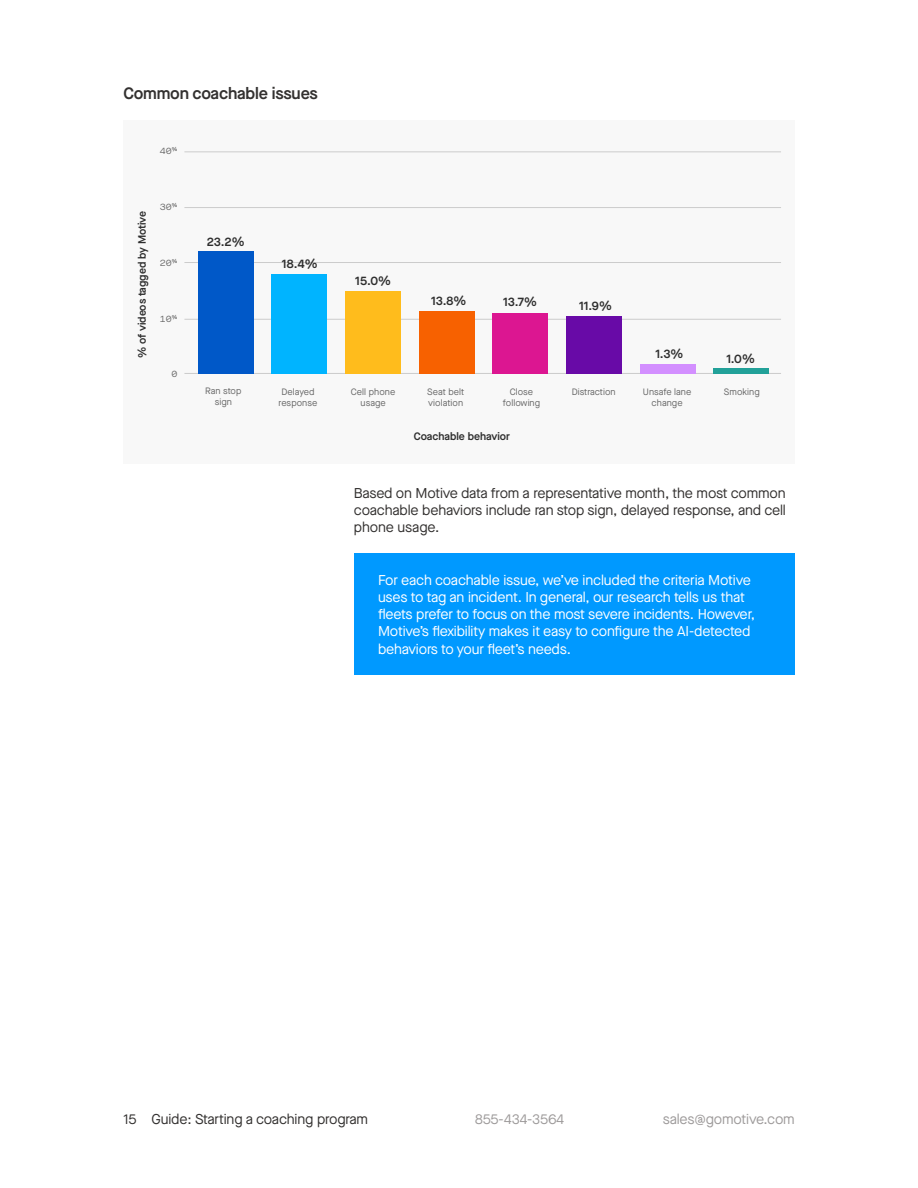
<style>
.page{position:relative;width:918px;height:1188px;background:#fff}
.page>*{position:absolute;margin:0;border:0;box-sizing:border-box;transform-origin:0 0}
.t1{font:600 16.5px "Maison Neue";letter-spacing:-.01em;color:#333130}
.t2{font:14.25px/17.2px "Maison Neue";letter-spacing:-.01em;color:#fff}
.t3{font:14.25px/17.2px "Maison Neue";letter-spacing:-.01em;color:#333130;text-align:justify}
.t4{font:14.25px "Maison Neue";letter-spacing:-.01em;color:#9e9b9b}
.t5{font:600 12.3px "Maison Neue";letter-spacing:-.02em;color:#2e2e2e}
.t6{font:600 10.8px "Maison Neue";color:#2e2e2e}
.t7{font:9.3px/11.1px "Maison Neue";letter-spacing:.005em;color:#666;text-align:center}
.t8{font:9.3px "Maison Neue Mono";color:#666}
</style>
<div class="page">
<div style="left:354px;top:553px;width:441px;height:122px;background:#09f"></div>
<div style="left:123px;top:120px;width:672px;height:343px;background:#f8f8f8"></div>
<hr style="left:184px;top:151px;width:597px;height:1px;background:#ccc">
<hr style="left:184px;top:207px;width:597px;height:1px;background:#ccc">
<hr style="left:184px;top:262px;width:597px;height:1px;background:#ccc">
<hr style="left:184px;top:319px;width:597px;height:1px;background:#ccc">
<hr style="left:184px;top:373px;width:597px;height:1px;background:#ccc">
<div style="left:198px;top:251px;width:55px;height:122px;background:#0058c8"></div>
<div style="left:272px;top:274px;width:55px;height:99px;background:#00b4ff"></div>
<div style="left:346px;top:291px;width:55px;height:82px;background:#ffbc1c"></div>
<div style="left:419px;top:311px;width:55px;height:62px;background:#f76100"></div>
<div style="left:493px;top:313px;width:55px;height:60px;background:#dc1691"></div>
<div style="left:567px;top:316px;width:55px;height:57px;background:#680aa7"></div>
<div style="left:640px;top:364px;width:55px;height:9px;background:#d38fff"></div>
<div style="left:714px;top:368px;width:55px;height:5px;background:#22a199"></div>
<p class="t1" style="left:123px;top:82px;width:196px">Common coachable issues</p>
<p class="t8" style="left:160px;top:144px;width:19px">40<sup>%</sup></p>
<p class="t6" style="left:134px;top:358px;width:148px;rotate:-90deg">% of videos tagged by Motive</p>
<p class="t8" style="left:160px;top:201px;width:19px">30<sup>%</sup></p>
<p class="t8" style="left:160px;top:257px;width:19px">20<sup>%</sup></p>
<p class="t8" style="left:160px;top:313px;width:19px">10<sup>%</sup></p>
<p class="t8" style="left:171px;top:367px;width:8px">0</p>
<p class="t5" style="left:207px;top:233px;width:39px">23.2%</p>
<p class="t5" style="left:282px;top:255px;width:37px">18.4%</p>
<p class="t5" style="left:355px;top:273px;width:37px">15.0%</p>
<p class="t5" style="left:431px;top:292px;width:37px">13.8%</p>
<p class="t5" style="left:503px;top:294px;width:35px">13.7%</p>
<p class="t5" style="left:579px;top:297px;width:34px">11.9%</p>
<p class="t5" style="left:655px;top:345px;width:30px">1.3%</p>
<p class="t5" style="left:727px;top:350px;width:30px">1.0%</p>
<p class="t7" style="left:205px;top:385px;width:38px">Ran stop sign</p>
<p class="t7" style="left:279px;top:386px;width:40px;text-align:left">Delayed response</p>
<p class="t7" style="left:351px;top:386px;width:46px">Cell phone usage</p>
<p class="t7" style="left:427px;top:386px;width:39px;text-align:left">Seat belt violation</p>
<p class="t7" style="left:503px;top:386px;width:39px">Close following</p>
<p class="t7" style="left:572px;top:386px;width:46px">Distraction</p>
<p class="t7" style="left:643px;top:386px;width:50px">Unsafe lane change</p>
<p class="t7" style="left:724px;top:386px;width:37px">Smoking</p>
<p class="t6" style="left:414px;top:429px;width:98px">Coachable behavior</p>
<p class="t3" style="left:354px;top:484px;width:433px">Based on Motive data from a representative month, the most common coachable behaviors include ran stop sign, delayed response, and cell phone usage.</p>
<p class="t2" style="left:378px;top:571px;width:379px">For each coachable issue, we’ve included the criteria Motive uses to tag an incident. In general, our research tells us that fleets prefer to focus on the most severe incidents. However, Motive’s flexibility makes it easy to configure the AI-detected behaviors to your fleet’s needs.</p>
<p class="t3" style="left:123px;top:1111px;width:246px">15 Guide: Starting a coaching program</p>
<p class="t4" style="left:475px;top:1110px;width:90px">855-434-3564</p>
<p class="t4" style="left:663px;top:1110px;width:134px">sales@gomotive.com</p>
</div>
